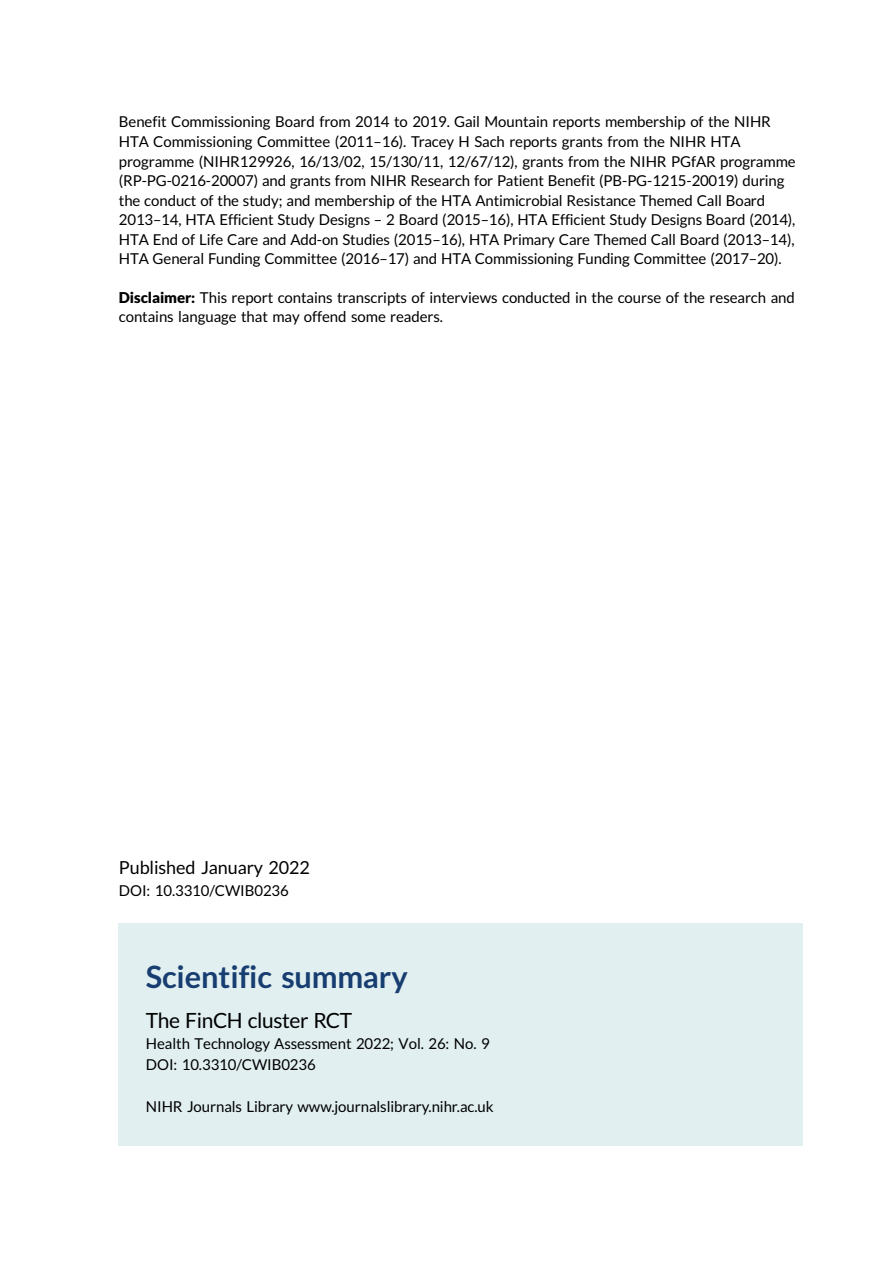
<style>
.page{position:relative;width:893px;height:1263px;background:#fff}
.page>*{position:absolute;margin:0;border:0;box-sizing:border-box;transform-origin:0 0}
.t1{font:30.75px "Adv TT6071803 a.B";color:#183e71}
.t2{font:21px "Adv T Ta 9 c 1 b 374";letter-spacing:-.015em;color:#000}
.t3{font:18px "Adv T Ta 9 c 1 b 374";color:#000}
.t4{font:15px/19.5px "Adv T Ta 9 c 1 b 374";color:#000}
.s1{font-style:inherit}
.s2{font-family:"Adv T Tfac 587 ca.B"}
</style>
<div class="page">
<div style="left:119px;top:923px;width:684px;height:223px;background:#e1eff0"></div>
<p class="t4" style="left:119px;top:114px;width:678px">Benefit Commissioning Board from 2014 to 2019. Gail Mountain reports membership of the NIHR HTA Commissioning Committee (2011<span class="s1">–</span>16). Tracey H Sach reports grants from the NIHR HTA programme (NIHR129926, 16/13/02, 15/130/11, 12/67/12), grants from the NIHR PGfAR programme (RP-PG-0216-20007) and grants from NIHR Research for Patient Benefit (PB-PG-1215-20019) during the conduct of the study; and membership of the HTA Antimicrobial Resistance Themed Call Board 2013<span class="s1">–</span>14, HTA Efficient Study Designs <span class="s1">–</span> 2 Board (2015<span class="s1">–</span>16), HTA Efficient Study Designs Board (2014), HTA End of Life Care and Add-on Studies (2015<span class="s1">–</span>16), HTA Primary Care Themed Call Board (2013<span class="s1">–</span>14), HTA General Funding Committee (2016<span class="s1">–</span>17) and HTA Commissioning Funding Committee (2017<span class="s1">–</span>20).</p>
<p class="t4" style="left:119px;top:289px;width:677px"><span class="s2">Disclaimer:</span> This report contains transcripts of interviews conducted in the course of the research and contains language that may offend some readers.</p>
<p class="t3" style="left:119px;top:860px;width:192px">Published January 2022</p>
<p class="t4" style="left:119px;top:882px;width:171px">DOI: 10.3310/CWIB0236</p>
<h1 class="t1" style="left:146px;top:965px;width:263px">Scientific summary</h1>
<h2 class="t2" style="left:146px;top:1013px;width:208px">The FinCH cluster RCT</h2>
<p class="t4" style="left:146px;top:1034px;width:345px;line-height:21px">Health Technology Assessment 2022; Vol. 26: No. 9<br>DOI: 10.3310/CWIB0236</p>
<p class="t4" style="left:146px;top:1098px;width:349px">NIHR Journals Library www.journalslibrary.nihr.ac.uk</p>
</div>
